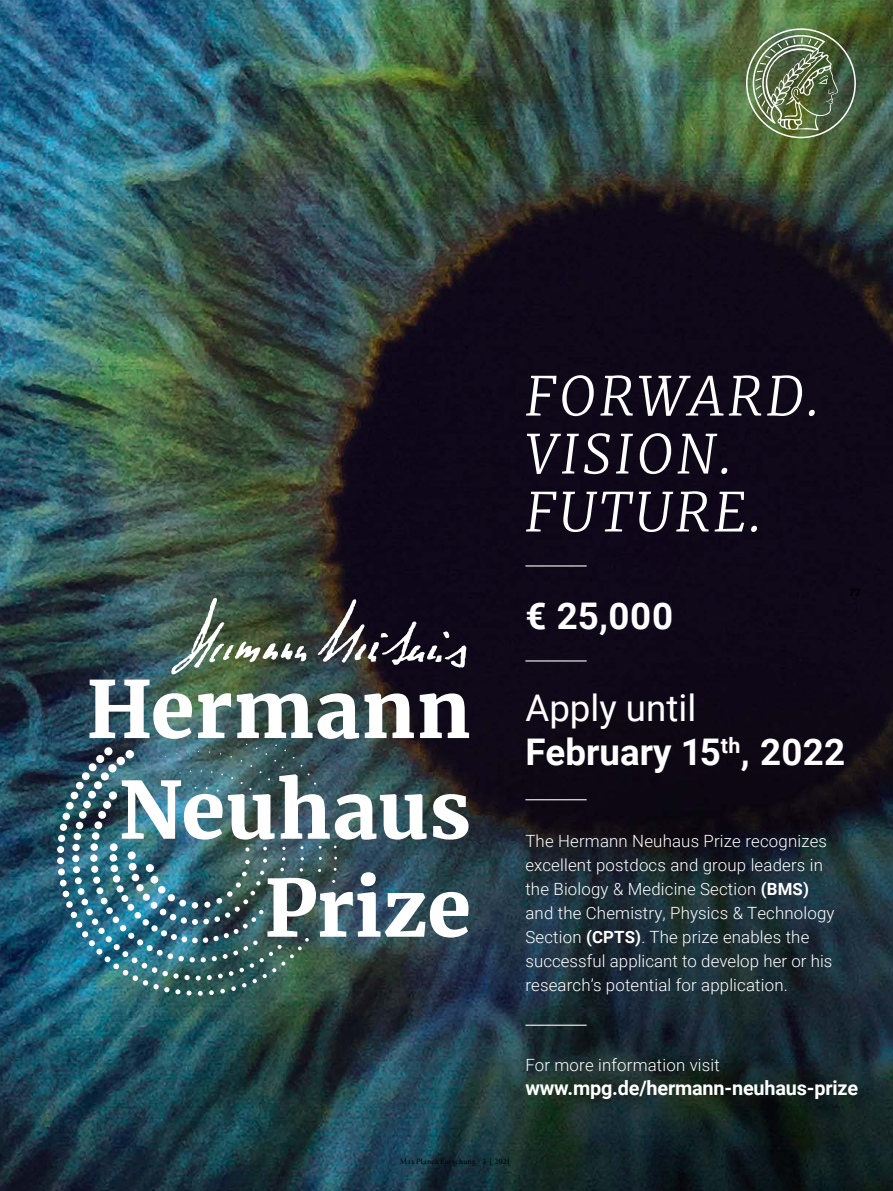
<style>
.page{position:relative;width:893px;height:1191px;background:#fff}
.page>*{position:absolute;margin:0;border:0;box-sizing:border-box;transform-origin:0 0}
.t1{font:italic 300 53.55px/57.9px "Merriweather";letter-spacing:.07em;color:#fff}
.t2{font:700 36.75px/44.1px "Roboto";color:#fff}
.t3{font:700 19.95px "Roboto";letter-spacing:-.01em;color:#fff}
.t4{font:300 16.8px/24px "Roboto";letter-spacing:.01em;color:#fff}
.t5{font:700 10.5px "Akzidenz Grotesk Pro";color:#000}
.t6{font:7.95px "Ehrhardt MT Pro";letter-spacing:.035em;color:#000}
.s1{font-weight:400}
.s2{font-weight:700}
</style>
<div class="page">
<img style="left:0;top:0;width:893px;height:1191px">
<hr style="left:525px;top:660px;width:62px;height:1px;background:#fff">
<hr style="left:525px;top:799px;width:62px;height:1px;background:#fff">
<hr style="left:525px;top:1024px;width:62px;height:1px;background:#fff">
<hr style="left:525px;top:565px;width:62px;height:1px;background:#fff">
<img style="left:746px;top:28px;width:110px;height:110px">
<img style="left:57px;top:598px;width:412px;height:397px">
<h1 class="t1" style="left:525px;top:365px;width:296px">FORWARD.<br>VISION.<br>FUTURE.</h1>
<h2 class="t2" style="left:525px;top:593px;width:149px">€ 25,000</h2>
<p class="t5" style="left:849px;top:585px;width:14px">77</p>
<h2 class="t2" style="left:525px;top:684px;width:321px"><span class="s1">Apply until<br></span>February 15<sup>th</sup>, 2022</h2>
<p class="t4" style="left:525px;top:828px;width:311px">The Hermann Neuhaus Prize recognizes excellent postdocs and group leaders in the Biology &amp; Medicine Section <span class="s2">(BMS) </span>and the Chemistry, Physics &amp; Technology Section <span class="s2">(CPTS)</span>. The prize enables the successful applicant to develop her or his research’s potential for application.</p>
<p class="t4" style="left:525px;top:1052px;width:196px">For more information visit</p>
<p class="t3" style="left:525px;top:1074px;width:334px">www.mpg.de/hermann-neuhaus-prize</p>
<p class="t6" style="left:400px;top:1156px;width:112px">Max Planck Forschung · 3 | 2021</p>
</div>
